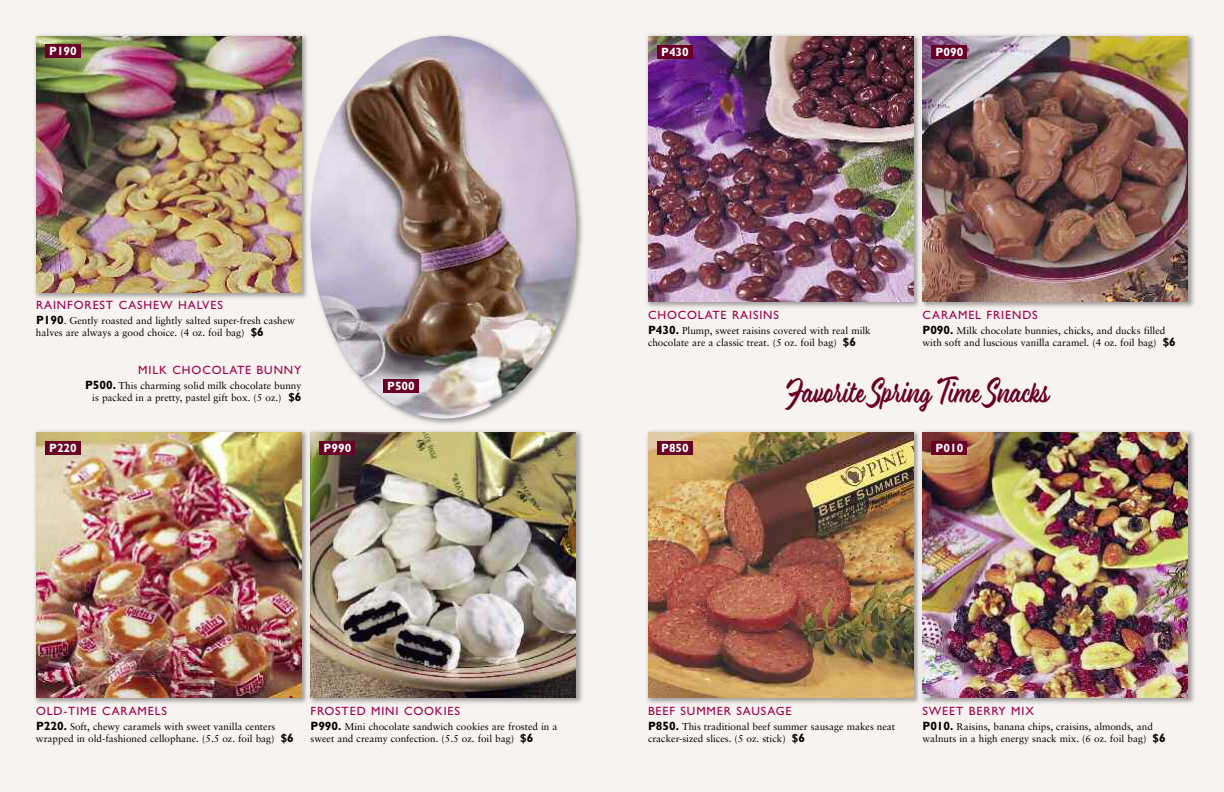
<style>
.page{position:relative;width:1224px;height:792px;background:#fff}
.page>*{position:absolute;margin:0;border:0;box-sizing:border-box;transform-origin:0 0}
.t1{font:32px "Eds Market Main Script";color:#690026;scale:.75 1}
.t2{font:12px "Gill Sans";letter-spacing:.075em;color:#a0004b}
.t3{font:700 12px "Gill Sans";color:#fff}
.t4{font:10px/12px "Sabon";color:#000}
.s1{font-family:"Gill Sans";font-weight:700;font-size:12px}
</style>
<div class="page">
<div style="left:0;top:0;width:621px;height:792px;background:#f6f3f0"></div>
<div style="left:612px;top:0;width:612px;height:792px;background:#f6f3f0"></div>
<img style="left:647px;top:431px;width:547px;height:272px">
<img style="left:648px;top:432px;width:266px;height:266px">
<div style="left:657px;top:441px;width:36px;height:13px;background:#690026"></div>
<img style="left:922px;top:432px;width:266px;height:265px">
<div style="left:932px;top:441px;width:36px;height:13px;background:#690026"></div>
<img style="left:35px;top:431px;width:271px;height:272px">
<img style="left:36px;top:432px;width:266px;height:266px">
<div style="left:45px;top:441px;width:36px;height:13px;background:#690026"></div>
<img style="left:306px;top:35px;width:276px;height:668px">
<img style="left:310px;top:432px;width:266px;height:265px">
<div style="left:320px;top:441px;width:36px;height:13px;background:#690026"></div>
<img style="left:312px;top:428px;width:270px;height:1px">
<img style="left:311px;top:36px;width:265px;height:383px;border-radius:50%">
<img style="left:35px;top:35px;width:277px;height:268px">
<img style="left:311px;top:201px;width:1px;height:53px">
<img style="left:36px;top:36px;width:266px;height:257px">
<div style="left:45px;top:45px;width:36px;height:13px;background:#690026"></div>
<img style="left:924px;top:35px;width:270px;height:272px">
<img style="left:924px;top:36px;width:264px;height:266px">
<div style="left:932px;top:45px;width:36px;height:13px;background:#690026"></div>
<img style="left:647px;top:35px;width:277px;height:272px">
<img style="left:922px;top:36px;width:2px;height:266px">
<img style="left:648px;top:36px;width:266px;height:266px">
<div style="left:657px;top:45px;width:36px;height:13px;background:#690026"></div>
<div style="left:383px;top:379px;width:36px;height:13px;background:#690026"></div>
<p class="t3" style="left:49px;top:46px;width:29px">P190</p>
<p class="t2" style="left:36px;top:301px;width:188px">RAINFOREST CASHEW HALVES</p>
<p class="t4" style="left:36px;top:316px;width:261px"><span class="s1">P190</span>. Gently roasted and lightly salted super-fresh cashew halves are always a good choice. (4 oz. foil bag) <span class="s1">$6</span></p>
<p class="t2" style="left:138px;top:366px;width:165px">MILK CHOCOLATE BUNNY</p>
<p class="t4" style="left:85px;top:381px;width:218px;text-align:right"><span class="s1">P500.</span> This charming solid milk chocolate bunny is packed in a pretty, pastel gift box. (5 oz.) <span class="s1">$6</span></p>
<p class="t3" style="left:49px;top:443px;width:29px">P220</p>
<p class="t3" style="left:324px;top:443px;width:29px">P990</p>
<p class="t3" style="left:387px;top:381px;width:29px">P500</p>
<p class="t3" style="left:661px;top:47px;width:29px">P430</p>
<p class="t3" style="left:936px;top:47px;width:29px">P090</p>
<p class="t2" style="left:648px;top:310px;width:133px">CHOCOLATE RAISINS</p>
<p class="t4" style="left:648px;top:325px;width:224px"><span class="s1">P430.</span> Plump, sweet raisins covered with real milk chocolate are a classic treat. (5 oz. foil bag) <span class="s1">$6</span></p>
<p class="t2" style="left:922px;top:310px;width:117px">CARAMEL FRIENDS</p>
<p class="t4" style="left:922px;top:325px;width:255px"><span class="s1">P090.</span> Milk chocolate bunnies, chicks, and ducks filled with soft and luscious vanilla caramel. (4 oz. foil bag) <span class="s1">$6</span></p>
<p class="t3" style="left:661px;top:443px;width:29px">P850</p>
<h1 class="t1" style="left:787px;top:372px;width:352px">Favorite Spring Time Snacks</h1>
<p class="t3" style="left:936px;top:443px;width:29px">P010</p>
<p class="t2" style="left:36px;top:706px;width:133px">OLD-TIME CARAMELS</p>
<p class="t4" style="left:36px;top:721px;width:259px"><span class="s1">P220.</span> Soft, chewy caramels with sweet vanilla centers wrapped in old-fashioned cellophane. (5.5 oz. foil bag) <span class="s1">$6</span></p>
<p class="t2" style="left:310px;top:706px;width:151px">FROSTED MINI COOKIES</p>
<p class="t4" style="left:310px;top:721px;width:249px"><span class="s1">P990.</span> Mini chocolate sandwich cookies are frosted in a sweet and creamy confection. (5.5 oz. foil bag) <span class="s1">$6</span></p>
<p class="t2" style="left:648px;top:706px;width:145px">BEEF SUMMER SAUSAGE</p>
<p class="t4" style="left:648px;top:721px;width:249px"><span class="s1">P850.</span> This traditional beef summer sausage makes neat cracker-sized slices. (5 oz. stick) <span class="s1">$6</span></p>
<p class="t2" style="left:922px;top:706px;width:113px">SWEET BERRY MIX</p>
<p class="t4" style="left:923px;top:721px;width:245px"><span class="s1">P010.</span> Raisins, banana chips, craisins, almonds, and walnuts in a high energy snack mix. (6 oz. foil bag) <span class="s1">$6</span></p>
</div>
